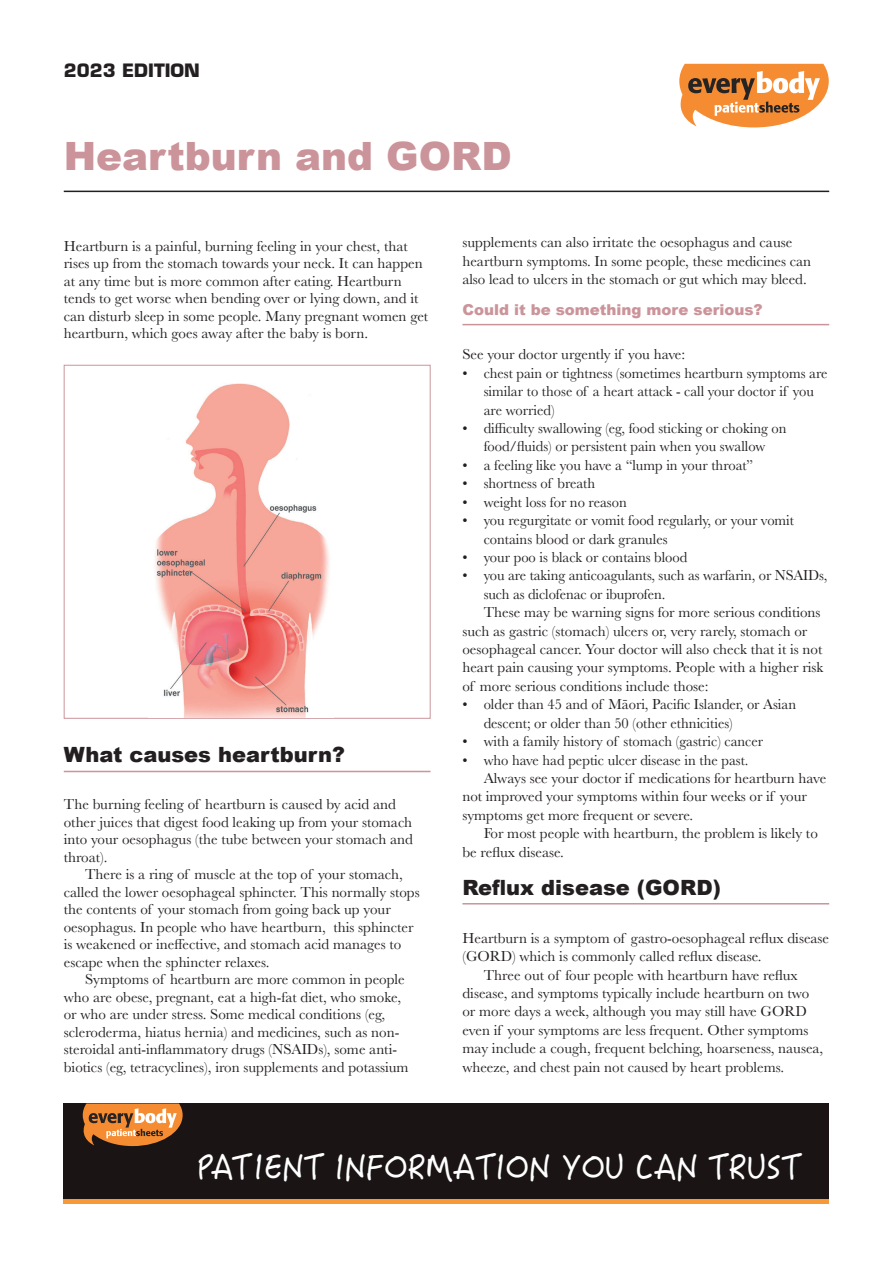
<style>
.page{position:relative;width:893px;height:1263px;background:#fff}
.page>*{position:absolute;margin:0;border:0;box-sizing:border-box;transform-origin:0 0}
.t1{font:900 39px "Arial";color:#cb949a}
.t2{font:32.7px "Hanzi Pen SC W5";color:#fff}
.t3{font:900 21px "Arial";color:#231f20}
.t4{font:700 18px "Eurostile LT Std";color:#231f20}
.t5{font:15px/17.4px "Baskerville";color:#231f20}
.t6{font:900 15px "Arial";color:#cb949a}
</style>
<div class="page">
<svg style="left:679px;top:64px;width:150px;height:63px"></svg>
<div style="left:64px;top:1103px;width:765px;height:101px;background:#1a1415"></div>
<div style="left:64px;top:1199px;width:765px;height:5px;background:#f79937"></div>
<svg style="left:83px;top:1103px;width:100px;height:43px"></svg>
<hr style="left:64px;top:771px;width:367px;height:1px;background:#cb949a">
<hr style="left:462px;top:324px;width:367px;height:1px;background:#cb949a">
<hr style="left:462px;top:903px;width:367px;height:1px;background:#cb949a">
<hr style="left:64px;top:191px;width:765px;height:1px;background:#231f20">
<div style="left:64px;top:365px;width:367px;height:354px;background:#fff;border:1px solid #cb949a"></div>
<img style="left:155px;top:383px;width:175px;height:334px">
<p class="t4" style="left:64px;top:60px;width:138px">2023 EDITION</p>
<h1 class="t1" style="left:64px;top:128px;width:450px">Heartburn and GORD</h1>
<p class="t5" style="left:64px;top:238px;width:366px">Heartburn is a painful, burning feeling in your chest, that rises up from the stomach towards your neck. It can happen at any time but is more common after eating. Heartburn tends to get worse when bending over or lying down, and it can disturb sleep in some people. Many pregnant women get heartburn, which goes away after the baby is born.</p>
<h3 class="t3" style="left:64px;top:739px;width:283px">What causes heartburn?</h3>
<p class="t5" style="left:64px;top:796px;width:351px">The burning feeling of heartburn is caused by acid and other juices that digest food leaking up from your stomach into your oesophagus (the tube between your stomach and throat).</p>
<p class="t5" style="left:64px;top:866px;width:357px;text-indent:21px">There is a ring of muscle at the top of your stomach, called the lower oesophageal sphincter. This normally stops the contents of your stomach from going back up your oesophagus. In people who have heartburn, this sphincter is weakened or ineffective, and stomach acid manages to escape when the sphincter relaxes.</p>
<p class="t5" style="left:64px;top:971px;width:346px;text-indent:21px">Symptoms of heartburn are more common in people who are obese, pregnant, eat a high-fat diet, who smoke, or who are under stress. Some medical conditions (eg, scleroderma, hiatus hernia) and medicines, such as non&shy;steroidal anti-inflammatory drugs (NSAIDs), some anti&shy;biotics (eg, tetracyclines), iron supplements and potassium</p>
<p class="t5" style="left:462px;top:233px;width:350px;line-height:18.5px">supplements can also irritate the oesophagus and cause heartburn symptoms. In some people, these medicines can also lead to ulcers in the stomach or gut which may bleed.</p>
<p class="t6" style="left:462px;top:299px;width:302px">Could it be something more serious?</p>
<p class="t5" style="left:462px;top:346px;width:224px">See your doctor urgently if you have:</p>
<p class="t5" style="left:484px;top:364px;width:345px;line-height:18.5px;text-indent:-21px">• chest pain or tightness (sometimes heartburn symptoms are similar to those of a heart attack - call your doctor if you are worried)</p>
<p class="t5" style="left:462px;top:419px;width:326px;line-height:18.5px;text-align:center">• difficulty swallowing (eg, food sticking or choking on food/fluids) or persistent pain when you swallow</p>
<p class="t5" style="left:462px;top:456px;width:292px">• a feeling like you have a “lump in your throat”</p>
<p class="t5" style="left:462px;top:475px;width:134px">• shortness of breath</p>
<p class="t5" style="left:462px;top:493px;width:166px">• weight loss for no reason</p>
<p class="t5" style="left:484px;top:511px;width:312px;line-height:18.5px;text-indent:-21px">• you regurgitate or vomit food regularly, or your vomit contains blood or dark granules</p>
<p class="t5" style="left:462px;top:549px;width:226px">• your poo is black or contains blood</p>
<p class="t5" style="left:462px;top:567px;width:366px">• you are taking anticoagulants, such as warfarin, or NSAIDs,</p>
<p class="t5" style="left:484px;top:585px;width:183px">such as diclofenac or ibuprofen.</p>
<p class="t5" style="left:484px;top:604px;width:338px">These may be warning signs for more serious conditions</p>
<p class="t5" style="left:462px;top:622px;width:346px">such as gastric (stomach) ulcers or, very rarely, stomach or</p>
<p class="t5" style="left:462px;top:641px;width:361px">oesophageal cancer. Your doctor will also check that it is not</p>
<p class="t5" style="left:462px;top:659px;width:363px">heart pain causing your symptoms. People with a higher risk</p>
<p class="t5" style="left:462px;top:677px;width:248px">of more serious conditions include those:</p>
<p class="t5" style="left:484px;top:695px;width:314px;line-height:18.5px;text-indent:-21px">• older than 45 and of Māori, Pacific Islander, or Asian descent; or older than 50 (other ethnicities)</p>
<p class="t5" style="left:462px;top:733px;width:302px">• with a family history of stomach (gastric) cancer</p>
<p class="t5" style="left:462px;top:751px;width:288px">• who have had peptic ulcer disease in the past.</p>
<p class="t5" style="left:484px;top:769px;width:344px">Always see your doctor if medications for heartburn have</p>
<p class="t5" style="left:462px;top:788px;width:346px">not improved your symptoms within four weeks or if your</p>
<p class="t5" style="left:462px;top:806px;width:232px">symptoms get more frequent or severe.</p>
<p class="t5" style="left:484px;top:825px;width:336px">For most people with heartburn, the problem is likely to</p>
<p class="t5" style="left:462px;top:843px;width:103px">be reflux disease.</p>
<h3 class="t3" style="left:462px;top:872px;width:260px">Reflux disease (GORD)</h3>
<p class="t5" style="left:462px;top:929px;width:368px">Heartburn is a symptom of gastro-oesophageal reflux disease</p>
<p class="t5" style="left:462px;top:948px;width:301px">(GORD) which is commonly called reflux disease.</p>
<p class="t5" style="left:484px;top:966px;width:316px">Three out of four people with heartburn have reflux</p>
<p class="t5" style="left:462px;top:985px;width:348px">disease, and symptoms typically include heartburn on two</p>
<p class="t5" style="left:462px;top:1003px;width:346px">or more days a week, although you may still have GORD</p>
<p class="t5" style="left:462px;top:1021px;width:348px">even if your symptoms are less frequent. Other symptoms</p>
<p class="t5" style="left:462px;top:1040px;width:362px">may include a cough, frequent belching, hoarseness, nausea,</p>
<p class="t5" style="left:462px;top:1058px;width:323px">wheeze, and chest pain not caused by heart problems.</p>
<h2 class="t2" style="left:197px;top:1146px;width:606px">PATIENT INFORMATION YOU CAN TRUST</h2>
</div>
